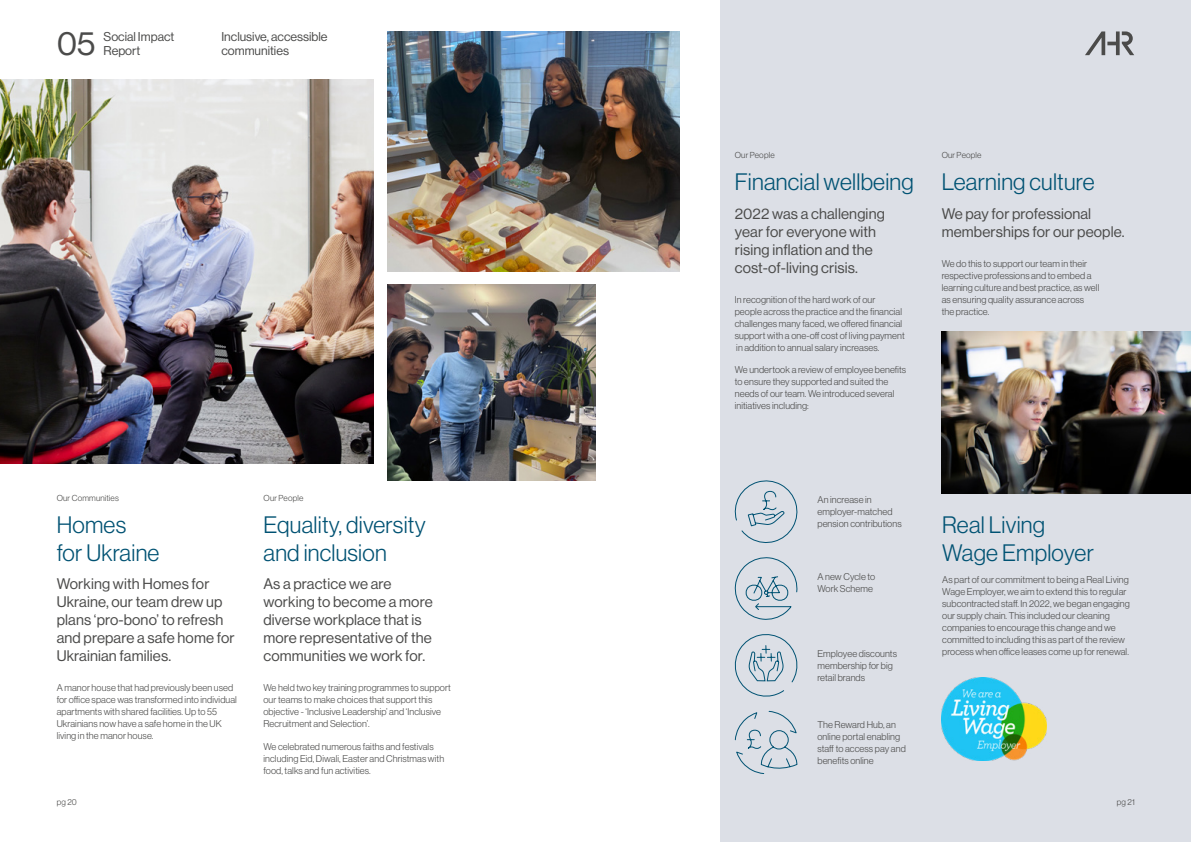
<style>
.page{position:relative;width:1191px;height:842px;background:#fff}
.page>*{position:absolute;margin:0;border:0;box-sizing:border-box;transform-origin:0 0}
.t1{font:33.1px "N Haas Grotesk DS Pro 55 Rg";color:#4b4b4a}
.t2{font:23.3px/28px "N Haas Grotesk DS Pro 45 Lt";letter-spacing:.01em;color:#005273}
.t3{font:15px/18px "N Haas Grotesk DS Pro 55 Rg";letter-spacing:.01em;color:#4b4b4a}
.t4{font:12.5px/14px "N Haas Grotesk DS Pro 55 Rg";color:#4b4b4a}
.t5{font:9.6px/12px "N Haas Grotesk DS Pro 45 Lt";letter-spacing:.01em;color:#4b4b4a}
.t6{font:8.5px "N Haas Grotesk DS Pro 45 Lt";letter-spacing:.025em;color:#4b4b4a}
</style>
<div class="page">
<div style="left:720px;top:0;width:471px;height:842px;background:#dcdfe6"></div>
<img style="left:0;top:79px;width:373px;height:384px">
<img style="left:941px;top:677px;width:105px;height:83px">
<svg style="left:734px;top:480px;width:64px;height:63px"></svg>
<svg style="left:734px;top:557px;width:63px;height:63px"></svg>
<svg style="left:734px;top:710px;width:63px;height:64px"></svg>
<svg style="left:734px;top:634px;width:64px;height:63px"></svg>
<img style="left:387px;top:285px;width:208px;height:195px">
<img style="left:387px;top:31px;width:292px;height:240px">
<img style="left:941px;top:332px;width:250px;height:161px">
<svg style="left:1085px;top:31px;width:49px;height:24px"></svg>
<h1 class="t1" style="left:57px;top:24px;width:40px">05</h1>
<h3 class="t4" style="left:104px;top:30px;width:72px">Social Impact<br>Report</h3>
<h3 class="t4" style="left:221px;top:30px;width:108px">Inclusive, accessible communities</h3>
<p class="t6" style="left:735px;top:150px;width:41px">Our People</p>
<p class="t6" style="left:941px;top:150px;width:41px">Our People</p>
<h2 class="t2" style="left:735px;top:168px;width:180px">Financial wellbeing</h2>
<h3 class="t3" style="left:735px;top:204px;width:152px">2022 was a challenging year for everyone with rising inflation and the cost-of-living crisis.</h3>
<p class="t5" style="left:735px;top:294px;width:171px">In recognition of the hard work of our people across the practice and the financial challenges many faced, we offered financial support with a one-off cost of living payment in addition to annual salary increases.</p>
<p class="t5" style="left:735px;top:364px;width:173px">We undertook a review of employee benefits to ensure they supported and suited the needs of our team. We introduced several initiatives including:</p>
<h2 class="t2" style="left:941px;top:168px;width:154px">Learning culture</h2>
<h3 class="t3" style="left:941px;top:204px;width:184px">We pay for professional memberships for our people.</h3>
<p class="t5" style="left:941px;top:258px;width:159px">We do this to support our team in their respective professions and to embed a learning culture and best practice, as well as ensuring quality assurance across<br>the practice.</p>
<p class="t6" style="left:57px;top:493px;width:64px">Our Communities</p>
<h2 class="t2" style="left:57px;top:510px;width:104px">Homes<br>for Ukraine</h2>
<h3 class="t3" style="left:57px;top:575px;width:179px">Working with Homes for<br>Ukraine, our team drew up plans ‘pro-bono’ to refresh and prepare a safe home for<br>Ukrainian families.</h3>
<p class="t5" style="left:57px;top:682px;width:182px">A manor house that had previously been used for office space was transformed into individual apartments with shared facilities. Up to 55<br>Ukrainians now have a safe home in the UK living in the manor house.</p>
<p class="t6" style="left:263px;top:493px;width:41px">Our People</p>
<h2 class="t2" style="left:263px;top:510px;width:164px">Equality, diversity and inclusion</h2>
<h3 class="t3" style="left:263px;top:575px;width:171px">As a practice we are working to become a more diverse workplace that is more representative of the communities we work for.</h3>
<p class="t5" style="left:263px;top:682px;width:189px">We held two key training programmes to support our teams to make choices that support this objective - ‘Inclusive Leadership’ and ‘Inclusive Recruitment and Selection’.</p>
<p class="t5" style="left:263px;top:740px;width:182px">We celebrated numerous faiths and festivals including Eid, Diwali, Easter and Christmas with food, talks and fun activities.</p>
<p class="t5" style="left:817px;top:494px;width:86px">An increase in employer-matched pension contributions</p>
<p class="t5" style="left:817px;top:571px;width:59px">A new Cycle to<br>Work Scheme</p>
<p class="t5" style="left:817px;top:648px;width:81px">Employee discounts membership for big retail brands</p>
<p class="t5" style="left:817px;top:719px;width:90px">The Reward Hub, an online portal enabling staff to access pay and benefits online</p>
<h2 class="t2" style="left:942px;top:510px;width:153px">Real Living<br>Wage Employer</h2>
<p class="t5" style="left:942px;top:573px;width:189px">As part of our commitment to being a Real Living Wage Employer, we aim to extend this to regular subcontracted staff. In 2022, we began engaging our supply chain. This included our cleaning companies to encourage this change and we committed to including this as part of the review process when office leases come up for renewal.</p>
<p class="t6" style="left:57px;top:797px;width:22px">pg 20</p>
<p class="t6" style="left:1116px;top:797px;width:20px">pg 21</p>
</div>
